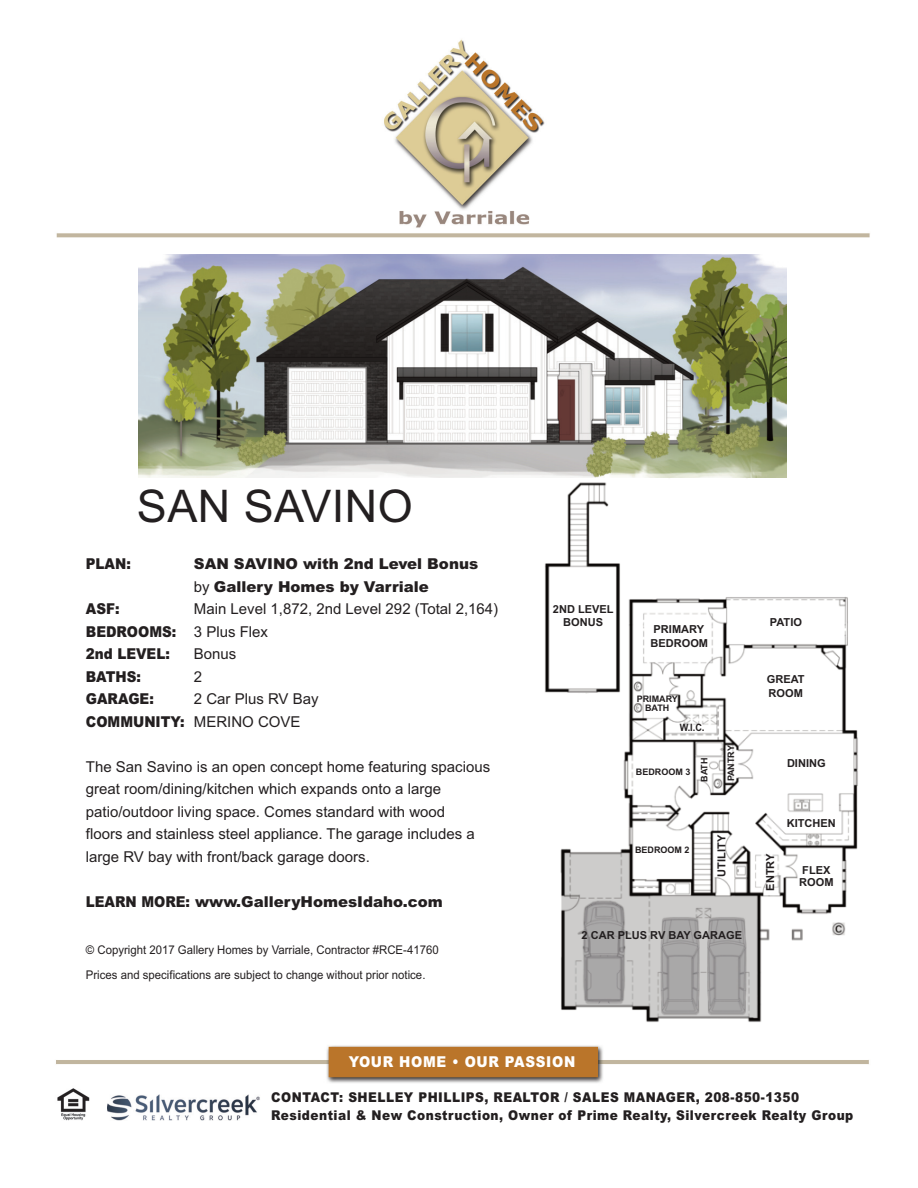
<style>
.page{position:relative;width:918px;height:1188px;background:#fff}
.page>*{position:absolute;margin:0;border:0;box-sizing:border-box;transform-origin:0 0}
.t1{font:45px "Arial";letter-spacing:.01em;color:#231f20}
.t2{font:15px/22.5px "Arial";color:#231f20}
.t3{font:900 15px "Arial";color:#231f20;scale:.9 1}
.t4{font:900 15px/22.5px "Arial";color:#231f20}
.t5{font:900 15px "Arial";letter-spacing:.05em;color:#fff;scale:.9 1}
.t6{font:900 13.5px/18px "Arial";letter-spacing:.04em;color:#231f20;scale:.9 1}
.t7{font:12px/24.9px "Arial";color:#231f20;scale:.95 1}
.t8{font:700 11.1px/13.2px "Arial";color:#231f20}
.t9{font:700 10.2px "Arial";color:#231f20;scale:.9 1}
.t10{font:700 9px/9px "Arial";color:#231f20;text-align:center}
.s1{font-weight:400}
.s2{font-weight:900}
.s3{font-size:11.1px}
</style>
<div class="page">
<img style="left:56px;top:39px;width:814px;height:1082px">
<div style="left:513px;top:473px;width:352px;height:560px;background:#fff"></div>
<img style="left:544px;top:482px;width:314px;height:540px">
<div style="left:27px;top:243px;width:864px;height:232px;background:#fff"></div>
<img style="left:138px;top:255px;width:649px;height:223px">
<h1 class="t1" style="left:137px;top:490px;width:277px">SAN SAVINO</h1>
<p class="t3" style="left:86px;top:555px;width:51px">PLAN:</p>
<p class="t4" style="left:194px;top:553px;width:286px">SAN SAVINO with 2nd Level Bonus <span class="s1">by</span> Gallery Homes by Varriale</p>
<p class="t3" style="left:86px;top:600px;width:39px">ASF:</p>
<p class="t2" style="left:86px;top:599px;width:414px;text-indent:108px">Main Level 1,872, 2nd Level 292 (Total 2,164)<br><span class="s2">BEDROOMS:</span> 3 Plus Flex<br><span class="s2">2nd LEVEL:</span></p>
<p class="t2" style="left:194px;top:644px;width:44px">Bonus</p>
<p class="t3" style="left:86px;top:668px;width:63px">BATHS:</p>
<p class="t2" style="left:194px;top:666px;width:10px">2</p>
<p class="t3" style="left:86px;top:690px;width:77px">GARAGE:</p>
<p class="t2" style="left:86px;top:689px;width:234px;text-indent:108px">2 Car Plus RV Bay<br><span class="s2">COMMUNITY:</span> MERINO COVE</p>
<p class="t2" style="left:86px;top:756px;width:406px">The San Savino is an open concept home featuring spacious great room/dining/kitchen which expands onto a large patio/outdoor living space. Comes standard with wood<br>floors and stainless steel appliance. The garage includes a large RV bay with front/back garage doors.</p>
<p class="t3" style="left:86px;top:893px;width:398px">LEARN MORE: www.GalleryHomesIdaho.com</p>
<p class="t7" style="left:86px;top:938px;width:373px">© Copyright 2017 Gallery Homes by Varriale, Contractor #RCE-41760<br>Prices and specifications are subject to change without prior notice.</p>
<p class="t8" style="left:553px;top:602px;width:62px;text-align:center">2ND LEVEL<br>BONUS</p>
<p class="t8" style="left:651px;top:623px;width:59px">PRIMARY<br>BEDROOM</p>
<p class="t10" style="left:637px;top:694px;width:43px">PRIMARY<br>BATH</p>
<p class="t9" style="left:680px;top:721px;width:29px">W.I.C<span class="s3">.</span></p>
<p class="t10" style="left:636px;top:767px;width:56px">BEDROOM 3</p>
<p class="t10" style="left:700px;top:782px;width:26px;rotate:-90deg">BATH</p>
<p class="t10" style="left:727px;top:781px;width:37px;rotate:-90deg">PANTRY</p>
<p class="t10" style="left:635px;top:845px;width:56px">BEDROOM 2</p>
<p class="t8" style="left:715px;top:877px;width:43px;rotate:-90deg">UTILITY</p>
<p class="t8" style="left:582px;top:928px;width:162px">2 CAR PLUS RV BAY GARAGE</p>
<p class="t8" style="left:770px;top:615px;width:34px">PATIO</p>
<p class="t8" style="left:767px;top:673px;width:39px">GREAT<br>ROOM</p>
<p class="t8" style="left:787px;top:757px;width:40px">DINING</p>
<p class="t8" style="left:764px;top:891px;width:38px;rotate:-90deg">ENTRY</p>
<p class="t8" style="left:787px;top:816px;width:51px">KITCHEN</p>
<p class="t8" style="left:799px;top:864px;width:36px;line-height:11.7px">FLEX<br>ROOM</p>
<p class="t5" style="left:349px;top:1053px;width:253px">YOUR HOME • OUR PASSION</p>
<p class="t6" style="left:271px;top:1089px;width:648px">CONTACT: SHELLEY PHILLIPS, REALTOR / SALES MANAGER, 208-850-1350<br>Residential &amp; New Construction, Owner of Prime Realty, Silvercreek Realty Group</p>
</div>
